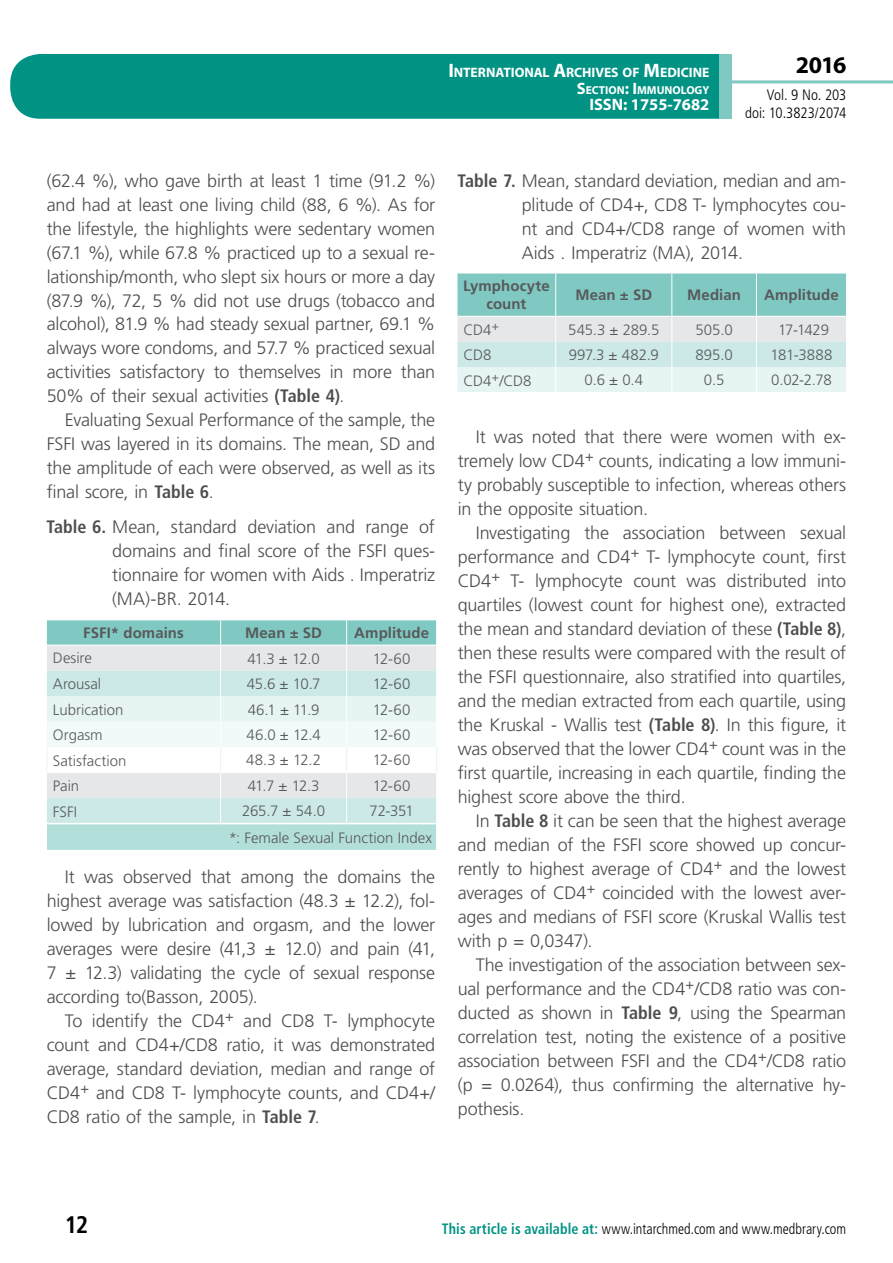
<style>
.page{position:relative;width:893px;height:1263px;background:#fff}
.page>*{position:absolute;margin:0;border:0;box-sizing:border-box;transform-origin:0 0}
.t1{font:700 24px "Myriad Pro";color:#000}
.t2{font:700 condensed 24px "Frutiger LT Std";color:#000}
.t3{font:300 18px/24px "Frutiger LT Std";letter-spacing:-.01em;color:#4d4d4f;text-align:justify}
.t4{font:700 16.5px "Myriad Pro";color:#fff}
.t5{font:300 15px/26.7px "Frutiger LT Std";color:#58595b}
.t6{font:700 15px/18px "Frutiger LT Std";letter-spacing:.005em;color:#58595b;text-align:center}
.t7{font:300 condensed 15px "Frutiger LT Std";color:#000;scale:.94 1}
.t8{font:300 condensed 15px/18px "Frutiger LT Std";color:#000;text-align:right}
.t9{font:700 13.65px "Myriad Pro";letter-spacing:-.005em;color:#fff}
.t10{font:700 11.55px "Myriad Pro";color:#fff}
.s1{font-size:19.5px}
.s2{font-size:16.5px}
.s3{font-weight:700;font-stretch:condensed}
.s4{font-weight:700;color:#009384}
</style>
<div class="page">
<div style="left:10px;top:54px;width:775px;height:65px;background:#009384;border-radius:30px"></div>
<div style="left:732px;top:0;width:161px;height:157px;background:#fff"></div>
<hr style="left:730px;top:80px;width:163px;height:3px;background:#80c9c2">
<div style="left:719px;top:54px;width:13px;height:65px;background:#80c9c2"></div>
<svg style="left:47px;top:620px;width:390px;height:230px"></svg>
<svg style="left:457px;top:273px;width:390px;height:119px;background:#bde0dd"></svg>
<p class="t9" style="left:448px;top:64px;width:263px"><span class="s1">I</span>NTERNATIONAL <span class="s1">A</span>RCHIVES OF <span class="s1">M</span>EDICINE</p>
<p class="t10" style="left:577px;top:82px;width:134px"><span class="s2">S</span>ECTION<span class="s2">: I</span>MMUNOLOGY</p>
<p class="t4" style="left:589px;top:94px;width:122px">ISSN: 1755-7682</p>
<h1 class="t1" style="left:796px;top:49px;width:52px">2016</h1>
<p class="t8" style="left:745px;top:86px;width:103px">Vol. 9 No. 203 doi: 10.3823/2074</p>
<p class="t3" style="left:47px;top:169px;width:390px">(62.4 %), who gave birth at least 1 time (91.2 %) and had at least one living child (88, 6 %). As for the lifestyle, the highlights were sedentary women (67.1 %), while 67.8 % practiced up to a sexual re&shy;lationship/month, who slept six hours or more a day (87.9 %), 72, 5 % did not use drugs (tobacco and alcohol), 81.9 % had steady sexual partner, 69.1 % always wore condoms, and 57.7 % practiced sexual activities satisfactory to themselves in more than 50% of their sexual activities <span class="s3">(Table 4)</span>.</p>
<p class="t3" style="left:47px;top:408px;width:390px;text-indent:18px">Evaluating Sexual Performance of the sample, the FSFI was layered in its domains. The mean, SD and the amplitude of each were observed, as well as its final score, in <span class="s3">Table 6</span>.</p>
<p class="t3" style="left:112px;top:515px;width:324px;text-indent:-66px"><span class="s3">Table 6.</span> Mean, standard deviation and range of domains and final score of the FSFI ques&shy;tionnaire for women with Aids . Imperatriz (MA)-BR. 2014.</p>
<p class="t6" style="left:83px;top:624px;width:102px">FSFI* domains</p>
<p class="t6" style="left:245px;top:624px;width:78px">Mean ± SD</p>
<p class="t6" style="left:354px;top:624px;width:76px">Amplitude</p>
<p class="t5" style="left:53px;top:645px;width:41px">Desire</p>
<p class="t5" style="left:247px;top:645px;width:74px">41.3 ± 12.0</p>
<p class="t5" style="left:373px;top:645px;width:39px">12-60</p>
<p class="t5" style="left:53px;top:671px;width:50px">Arousal</p>
<p class="t5" style="left:247px;top:671px;width:75px">45.6 ± 10.7</p>
<p class="t5" style="left:373px;top:671px;width:39px">12-60</p>
<p class="t5" style="left:53px;top:696px;width:72px">Lubrication</p>
<p class="t5" style="left:248px;top:696px;width:73px">46.1 ± 11.9</p>
<p class="t5" style="left:373px;top:696px;width:39px">12-60</p>
<p class="t5" style="left:53px;top:722px;width:51px">Orgasm</p>
<p class="t5" style="left:246px;top:722px;width:76px">46.0 ± 12.4</p>
<p class="t5" style="left:373px;top:722px;width:39px">12-60</p>
<p class="t5" style="left:53px;top:747px;width:75px">Satisfaction</p>
<p class="t5" style="left:246px;top:747px;width:76px">48.3 ± 12.2</p>
<p class="t5" style="left:373px;top:747px;width:39px">12-60</p>
<p class="t5" style="left:53px;top:773px;width:28px">Pain</p>
<p class="t5" style="left:248px;top:773px;width:73px">41.7 ± 12.3</p>
<p class="t5" style="left:373px;top:773px;width:39px">12-60</p>
<p class="t5" style="left:53px;top:798px;width:26px">FSFI</p>
<p class="t5" style="left:242px;top:798px;width:84px">265.7 ± 54.0</p>
<p class="t5" style="left:229px;top:798px;width:205px;text-indent:141px">72-351<br>*: Female Sexual Function Index</p>
<p class="t3" style="left:47px;top:864px;width:390px;text-indent:18px">It was observed that among the domains the highest average was satisfaction (48.3 ± 12.2), fol&shy;lowed by lubrication and orgasm, and the lower averages were desire (41,3 ± 12.0) and pain (41, 7 ± 12.3) validating the cycle of sexual response according to(Basson, 2005).</p>
<p class="t3" style="left:47px;top:1009px;width:390px;text-indent:18px">To identify the CD4<sup>+</sup> and CD8 T- lymphocyte count and CD4+/CD8 ratio, it was demonstrated average, standard deviation, median and range of CD4<sup>+</sup> and CD8 T- lymphocyte counts, and CD4+/ CD8 ratio of the sample, in <span class="s3">Table 7</span>.</p>
<p class="t3" style="left:522px;top:169px;width:326px;text-indent:-64px"><span class="s3">Table 7.</span> Mean, standard deviation, median and am&shy;plitude of CD4+, CD8 T- lymphocytes cou&shy;nt and CD4+/CD8 range of women with Aids . Imperatriz (MA), 2014.</p>
<p class="t6" style="left:463px;top:277px;width:88px">Lymphocyte count</p>
<p class="t6" style="left:575px;top:286px;width:78px">Mean ± SD</p>
<p class="t6" style="left:687px;top:286px;width:55px">Median</p>
<p class="t6" style="left:764px;top:286px;width:76px">Amplitude</p>
<p class="t5" style="left:463px;top:316px;width:37px">CD4<sup>+</sup></p>
<p class="t5" style="left:568px;top:316px;width:93px">545.3 ± 289.5</p>
<p class="t5" style="left:695px;top:316px;width:39px">505.0</p>
<p class="t5" style="left:778px;top:316px;width:53px">17-1429</p>
<p class="t5" style="left:463px;top:342px;width:29px">CD8</p>
<p class="t5" style="left:569px;top:342px;width:92px">997.3 ± 482.9</p>
<p class="t5" style="left:696px;top:342px;width:39px">895.0</p>
<p class="t5" style="left:771px;top:342px;width:63px">181-3888</p>
<p class="t5" style="left:463px;top:367px;width:69px">CD4<sup>+</sup>/CD8</p>
<p class="t5" style="left:584px;top:367px;width:60px">0.6 ± 0.4</p>
<p class="t5" style="left:704px;top:367px;width:22px">0.5</p>
<p class="t5" style="left:771px;top:367px;width:62px">0.02-2.78</p>
<p class="t3" style="left:458px;top:425px;width:390px;text-indent:18px">It was noted that there were women with ex&shy;tremely low CD4<sup>+</sup> counts, indicating a low immuni&shy;ty probably susceptible to infection, whereas others in the opposite situation.</p>
<p class="t3" style="left:458px;top:521px;width:390px;text-indent:18px">Investigating the association between sexual performance and CD4<sup>+</sup> T- lymphocyte count, first CD4<sup>+</sup> T- lymphocyte count was distributed into quartiles (lowest count for highest one), extracted the mean and standard deviation of these <span class="s3">(Table 8)</span>, then these results were compared with the result of the FSFI questionnaire, also stratified into quartiles, and the median extracted from each quartile, using the Kruskal - Wallis test <span class="s3">(Table 8)</span>. In this figure, it was observed that the lower CD4<sup>+</sup> count was in the first quartile, increasing in each quartile, finding the highest score above the third.</p>
<p class="t3" style="left:458px;top:809px;width:390px;text-indent:18px">In <span class="s3">Table 8</span> it can be seen that the highest average and median of the FSFI score showed up concur&shy;rently to highest average of CD4<sup>+</sup> and the lowest averages of CD4<sup>+</sup> coincided with the lowest aver&shy;ages and medians of FSFI score (Kruskal Wallis test with p = 0,0347).</p>
<p class="t3" style="left:458px;top:953px;width:390px;text-indent:18px">The investigation of the association between sex&shy;ual performance and the CD4<sup>+</sup>/CD8 ratio was con&shy;ducted as shown in <span class="s3">Table 9</span>, using the Spearman correlation test, noting the existence of a positive association between FSFI and the CD4<sup>+</sup>/CD8 ratio (p = 0.0264), thus confirming the alternative hy&shy;pothesis.</p>
<h1 class="t2" style="left:65px;top:1210px;width:25px">12</h1>
<p class="t7" style="left:442px;top:1220px;width:432px"><span class="s4">This article is available at:</span> www.intarchmed.com and www.medbrary.com</p>
</div>
